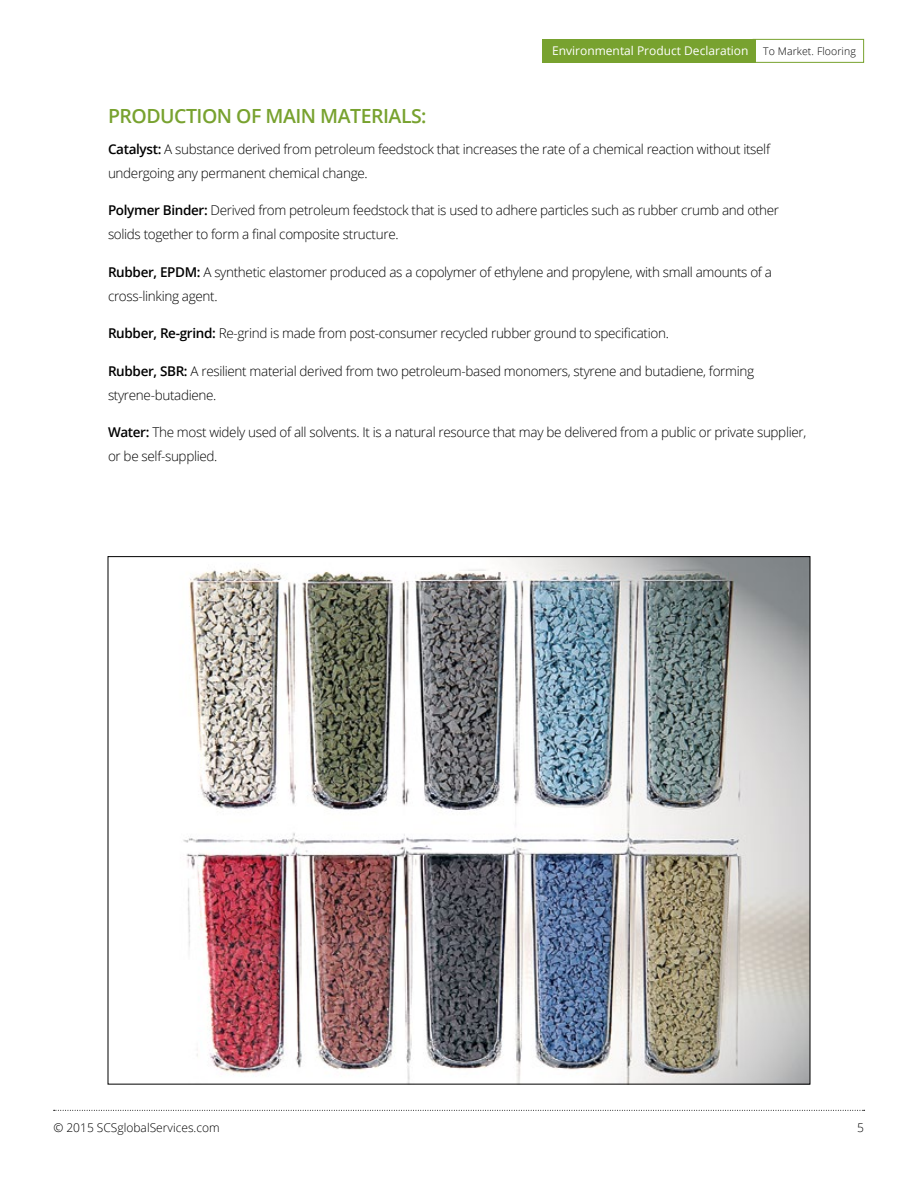
<style>
.page{position:relative;width:918px;height:1188px;background:#fff}
.page>*{position:absolute;margin:0;border:0;box-sizing:border-box;transform-origin:0 0}
.t1{font:600 19.5px "Open Sans";letter-spacing:-.025em;color:#78a22f}
.t2{font:300 13.5px/24px "Open Sans";letter-spacing:-.025em;color:#000}
.t3{font:12px "Open Sans";color:#fff}
.t4{font:300 12px "Open Sans";color:#000}
.s1{font-weight:300;font-size:10.5px;color:#000}
.s2{font-weight:600}
</style>
<div class="page">
<svg style="left:54px;top:1110px;width:811px;height:1px"></svg>
<div style="left:753px;top:39px;width:111px;height:24px;background:#fff;border:1px solid #78a22f"></div>
<div style="left:542px;top:39px;width:214px;height:24px;background:#78a22f"></div>
<img style="left:183px;top:558px;width:625px;height:524px">
<p class="t3" style="left:552px;top:42px;width:305px">Environmental Product Declaration <span class="s1">To Market. Flooring</span></p>
<h1 class="t1" style="left:108px;top:102px;width:320px">PRODUCTION OF MAIN MATERIALS:</h1>
<p class="t2" style="left:108px;top:136px;width:664px"><span class="s2">Catalyst:</span> A substance derived from petroleum feedstock that increases the rate of a chemical reaction without itself undergoing any permanent chemical change.</p>
<p class="t2" style="left:108px;top:198px;width:673px"><span class="s2">Polymer Binder:</span> Derived from petroleum feedstock that is used to adhere particles such as rubber crumb and other solids together to form a final composite structure.</p>
<p class="t2" style="left:108px;top:259px;width:665px"><span class="s2">Rubber, EPDM:</span> A synthetic elastomer produced as a copolymer of ethylene and propylene, with small amounts of a cross-linking agent.</p>
<p class="t2" style="left:108px;top:321px;width:562px"><span class="s2">Rubber, Re-grind:</span> Re-grind is made from post-consumer recycled rubber ground to specification.</p>
<p class="t2" style="left:108px;top:358px;width:648px"><span class="s2">Rubber, SBR:</span> A resilient material derived from two petroleum-based monomers, styrene and butadiene, forming styrene-butadiene.</p>
<p class="t2" style="left:108px;top:420px;width:700px"><span class="s2">Water:</span> The most widely used of all solvents. It is a natural resource that may be delivered from a public or private supplier, or be self-supplied.</p>
<p class="t4" style="left:53px;top:1120px;width:168px">© 2015 SCSglobalServices.com</p>
<p class="t4" style="left:857px;top:1120px;width:8px">5</p>
</div>
